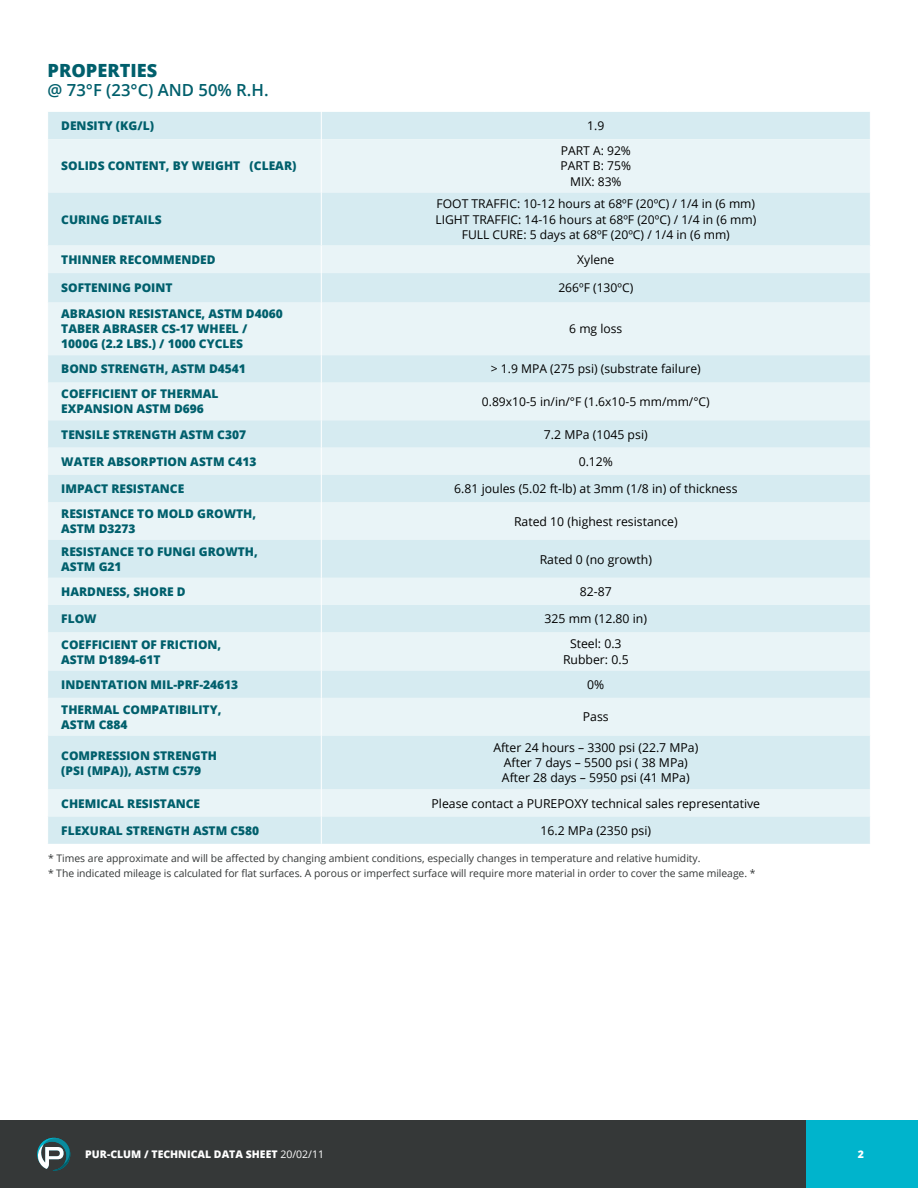
<style>
.page{position:relative;width:918px;height:1188px;background:#fff}
.page>*{position:absolute;margin:0;border:0;box-sizing:border-box;transform-origin:0 0}
.t1{font:800 18.15px "Open Sans";color:#005f6c}
.t2{font:600 16.65px "Open Sans";color:#005f6c}
.t3{font:12.3px/15.3px "Open Sans";color:#000;text-align:center}
.t4{font:12.15px/15.1px "Open Sans";color:#000;text-align:center}
.t5{font:800 12px/15px "Open Sans";color:#005f6c}
.t6{font:800 10.5px "Open Sans";color:#fff}
.t7{font:10.35px/15.1px "Open Sans";letter-spacing:-.005em;color:#353838}
.s1{font-weight:400}
</style>
<div class="page">
<div style="left:805px;top:1120px;width:113px;height:68px;background:#00b4cc"></div>
<div style="left:84px;top:1120px;width:722px;height:68px;background:#353838"></div>
<div style="left:0;top:1120px;width:113px;height:68px;background:#353838"></div>
<svg style="left:37px;top:1137px;width:34px;height:34px"></svg>
<div style="left:48px;top:192px;width:822px;height:54px;background:#d6ebf1"></div>
<svg style="left:48px;top:112px;width:822px;height:80px;background:#e2f0f4"></svg>
<hr style="left:321px;top:139px;width:1px;height:53px;background:#fff">
<hr style="left:321px;top:192px;width:1px;height:54px;background:#fff">
<div style="left:48px;top:246px;width:822px;height:27px;background:#e9f4f7"></div>
<svg style="left:48px;top:273px;width:822px;height:571px;background:#dfeff4"></svg>
<svg style="left:321px;top:246px;width:1px;height:56px"></svg>
<hr style="left:321px;top:302px;width:1px;height:53px;background:#fff">
<svg style="left:321px;top:355px;width:1px;height:27px"></svg>
<hr style="left:321px;top:382px;width:1px;height:38px;background:#fff">
<svg style="left:321px;top:420px;width:1px;height:82px"></svg>
<hr style="left:321px;top:502px;width:1px;height:38px;background:#fff">
<hr style="left:321px;top:540px;width:1px;height:38px;background:#fff">
<svg style="left:321px;top:578px;width:1px;height:54px"></svg>
<hr style="left:321px;top:632px;width:1px;height:39px;background:#fff">
<svg style="left:321px;top:671px;width:1px;height:27px"></svg>
<hr style="left:321px;top:698px;width:1px;height:38px;background:#fff">
<hr style="left:321px;top:736px;width:1px;height:53px;background:#fff">
<svg style="left:321px;top:789px;width:1px;height:55px"></svg>
<h1 class="t1" style="left:48px;top:57px;width:111px">PROPERTIES</h1>
<h2 class="t2" style="left:48px;top:78px;width:222px">@ 73°F (23°C) AND 50% R.H.</h2>
<p class="t5" style="left:61px;top:118px;width:94px">DENSITY (KG/L)</p>
<p class="t4" style="left:587px;top:118px;width:19px">1.9</p>
<p class="t5" style="left:61px;top:158px;width:237px">SOLIDS CONTENT, BY WEIGHT (CLEAR)</p>
<p class="t4" style="left:561px;top:143px;width:72px">PART A: 92%<br>PART B: 75%<br>MIX: 83%</p>
<p class="t5" style="left:61px;top:211px;width:102px">CURING DETAILS</p>
<p class="t4" style="left:435px;top:196px;width:322px">FOOT TRAFFIC: 10-12 hours at 68ºF (20ºC) / 1/4 in (6 mm)<br>LIGHT TRAFFIC: 14-16 hours at 68ºF (20ºC) / 1/4 in (6 mm)<br>FULL CURE: 5 days at 68ºF (20ºC) / 1/4 in (6 mm)</p>
<p class="t5" style="left:61px;top:252px;width:156px">THINNER RECOMMENDED</p>
<p class="t4" style="left:577px;top:252px;width:39px">Xylene</p>
<p class="t5" style="left:61px;top:280px;width:113px">SOFTENING POINT</p>
<p class="t4" style="left:558px;top:280px;width:76px">266ºF (130ºC)</p>
<p class="t5" style="left:61px;top:306px;width:223px">ABRASION RESISTANCE, ASTM D4060<br>TABER ABRASER CS-17 WHEEL /<br>1000G (2.2 LBS.) / 1000 CYCLES</p>
<p class="t4" style="left:569px;top:321px;width:55px">6 mg loss</p>
<p class="t5" style="left:61px;top:361px;width:186px">BOND STRENGTH, ASTM D4541</p>
<p class="t4" style="left:491px;top:361px;width:211px">&gt; 1.9 MPA (275 psi) (substrate failure)</p>
<p class="t5" style="left:61px;top:386px;width:159px">COEFFICIENT OF THERMAL<br>EXPANSION ASTM D696</p>
<p class="t4" style="left:482px;top:394px;width:230px">0.89x10-5 in/in/°F (1.6x10-5 mm/mm/°C)</p>
<p class="t5" style="left:61px;top:426px;width:186px">TENSILE STRENGTH ASTM C307</p>
<p class="t3" style="left:544px;top:426px;width:105px">7.2 MPa (1045 psi)</p>
<p class="t5" style="left:61px;top:453px;width:197px">WATER ABSORPTION ASTM C413</p>
<p class="t3" style="left:579px;top:453px;width:36px">0.12%</p>
<p class="t5" style="left:61px;top:481px;width:124px">IMPACT RESISTANCE</p>
<p class="t3" style="left:454px;top:481px;width:285px">6.81 joules (5.02 ft-lb) at 3mm (1/8 in) of thickness</p>
<p class="t5" style="left:61px;top:506px;width:196px">RESISTANCE TO MOLD GROWTH,<br>ASTM D3273</p>
<p class="t3" style="left:514px;top:513px;width:165px">Rated 10 (highest resistance)</p>
<p class="t5" style="left:61px;top:543px;width:198px">RESISTANCE TO FUNGI GROWTH,<br>ASTM G21</p>
<p class="t3" style="left:540px;top:551px;width:114px">Rated 0 (no growth)</p>
<p class="t5" style="left:61px;top:583px;width:126px">HARDNESS, SHORE D</p>
<p class="t3" style="left:580px;top:584px;width:33px">82-87</p>
<p class="t5" style="left:61px;top:611px;width:37px">FLOW</p>
<p class="t3" style="left:545px;top:611px;width:104px">325 mm (12.80 in)</p>
<p class="t5" style="left:61px;top:636px;width:162px">COEFFICIENT OF FRICTION,<br>ASTM D1894-61T</p>
<p class="t3" style="left:563px;top:636px;width:67px">Steel: 0.3<br>Rubber: 0.5</p>
<p class="t5" style="left:61px;top:676px;width:179px">INDENTATION MIL-PRF-24613</p>
<p class="t3" style="left:587px;top:676px;width:19px">0%</p>
<p class="t5" style="left:61px;top:701px;width:162px">THERMAL COMPATIBILITY,<br>ASTM C884</p>
<p class="t3" style="left:583px;top:709px;width:27px">Pass</p>
<p class="t5" style="left:61px;top:747px;width:157px">COMPRESSION STRENGTH (PSI (MPA)), ASTM C579</p>
<p class="t3" style="left:493px;top:739px;width:206px">After 24 hours – 3300 psi (22.7 MPa)<br>After 7 days – 5500 psi ( 38 MPa)<br>After 28 days – 5950 psi (41 MPa)</p>
<p class="t5" style="left:61px;top:795px;width:140px">CHEMICAL RESISTANCE</p>
<p class="t3" style="left:432px;top:795px;width:330px">Please contact a PUREPOXY technical sales representative</p>
<p class="t5" style="left:61px;top:822px;width:200px">FLEXURAL STRENGTH ASTM C580</p>
<p class="t3" style="left:540px;top:822px;width:112px">16.2 MPa (2350 psi)</p>
<p class="t7" style="left:48px;top:850px;width:709px">* Times are approximate and will be affected by changing ambient conditions, especially changes in temperature and relative humidity.<br>* The indicated mileage is calculated for flat surfaces. A porous or imperfect surface will require more material in order to cover the same mileage. *</p>
<p class="t6" style="left:85px;top:1146px;width:240px">PUR-CLUM / TECHNICAL DATA SHEET <span class="s1">20/02/11</span></p>
<p class="t6" style="left:858px;top:1146px;width:8px">2</p>
</div>
